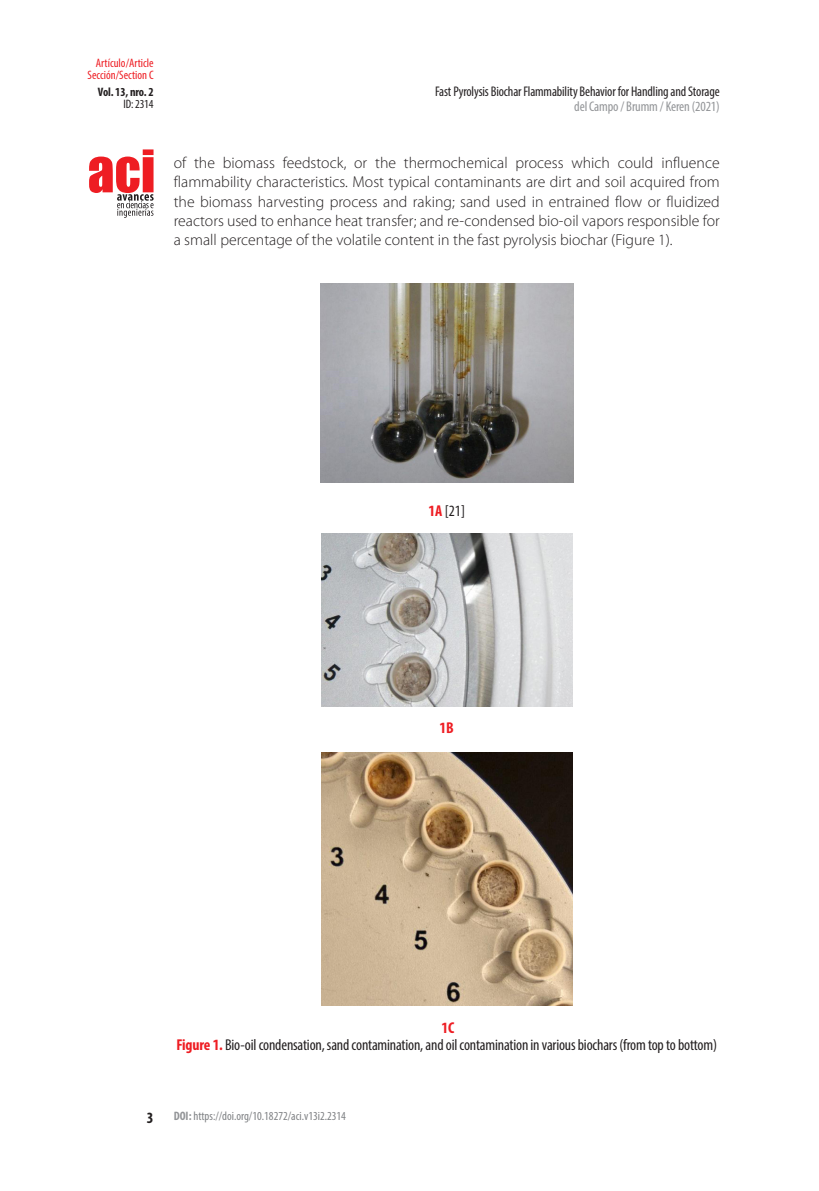
<style>
.page{position:relative;width:819px;height:1191px;background:#fff}
.page>*{position:absolute;margin:0;border:0;box-sizing:border-box;transform-origin:0 0}
.texto_inglés{font:300 15.75px/19.2px "Myriad Pro";color:#231f20;text-align:justify}
.pie{font:condensed 15.75px "Myriad Pro";letter-spacing:-.01em;color:#231f20}
.pie-2{font:700 condensed 15.75px "Myriad Pro";color:#ee1d23}
.t1{font:700 condensed 15.75px "Myriad Pro";color:#231f20}
.t2{font:condensed 14px "Myriad Pro";letter-spacing:-.01em;color:#231f20}
.t3{font:condensed 14px "Myriad Pro";letter-spacing:-.01em;color:#939598}
.t4{font:condensed 12.25px "Myriad Pro";color:#808285}
.t5{font:condensed 12.25px/12.2px "Myriad Pro";color:#ee1d23;text-align:right}
.t6{font:700 condensed 12.25px "Myriad Pro";letter-spacing:-.01em;color:#231f20}
.t7{font:condensed 12.25px "Myriad Pro";letter-spacing:-.01em;color:#231f20}
.s1{font-weight:700;color:#ee1d23}
.s2{font-weight:700;color:#939598}
</style>
<div class="page">
<svg style="left:89px;top:149px;width:65px;height:69px"></svg>
<img style="left:320px;top:284px;width:253px;height:198px">
<img style="left:321px;top:533px;width:251px;height:173px">
<img style="left:321px;top:752px;width:251px;height:253px">
<p class="t5" style="left:88px;top:56px;width:67px">Artículo/Article<br>Sección/Section C</p>
<p class="t6" style="left:98px;top:84px;width:57px">Vol. 13, nro. 2</p>
<p class="t2" style="left:435px;top:83px;width:286px">Fast Pyrolysis Biochar Flammability Behavior for Handling and Storage</p>
<p class="t7" style="left:123px;top:97px;width:32px">ID: 2314</p>
<p class="t3" style="left:574px;top:98px;width:147px">del Campo / Brumm / Keren (2021)</p>
<p class="texto_inglés" style="left:174px;top:153px;width:547px">of the biomass feedstock, or the thermochemical process which could influence flammability characteristics. Most typical contaminants are dirt and soil acquired from the biomass harvesting process and raking; sand used in entrained flow or fluidized reactors used to enhance heat transfer; and re-condensed bio-oil vapors responsible for a small percentage of the volatile content in the fast pyrolysis biochar (Figure 1).</p>
<p class="pie" style="left:428px;top:501px;width:38px"><span class="s1">1A</span> [21]</p>
<p class="pie-2" style="left:439px;top:718px;width:16px">1B</p>
<p class="pie-2" style="left:441px;top:1017px;width:14px">1C</p>
<p class="pie" style="left:176px;top:1035px;width:542px"><span class="s1">Figure 1.</span> Bio-oil condensation, sand contamination, and oil contamination in various biochars (from top to bottom)</p>
<p class="t1" style="left:147px;top:1107px;width:8px">3</p>
<p class="t4" style="left:174px;top:1108px;width:174px"><span class="s2">DOI:</span> https://doi.org/10.18272/aci.v13i2.2314</p>
</div>
